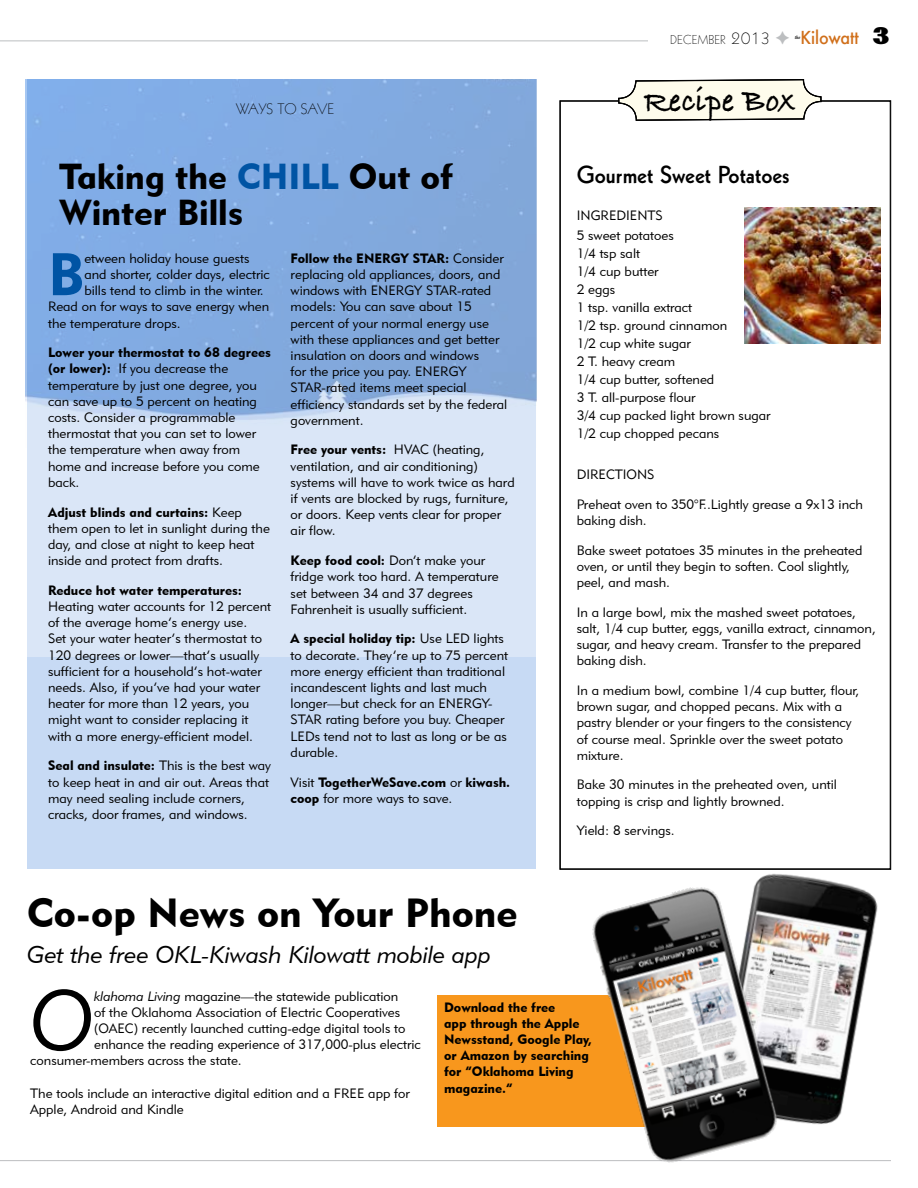
<style>
.page{position:relative;width:918px;height:1188px;background:#fff}
.page>*{position:absolute;margin:0;border:0;box-sizing:border-box;transform-origin:0 0}
.t1{font:82.2px "Geometric 415 BT Lite Italic A";color:#000}
.t2{font:59.25px "Geometric 415 BT Black A";color:#0054a4}
.t3{font:40.5px "Geometric 415 BT Black A";color:#000}
.t4{font:36px/36px "Geometric 415 BT Black A";color:#000}
.t5{font:33px "Bradley Hand ITCTT Bold";color:#000}
.t6{font:24px "Geometric 415 BT Lite Italic A";color:#000}
.t7{font:24px "Geometric 231 BT Bold C";color:#000}
.t8{font:500 17.55px "Futura";color:#d06f1a;scale:.92 1}
.t9{font:14.85px "Geometric 231 BT Light C";color:#000}
.t10{font:13.5px/16.2px "Geometric 415 BT Lite A";color:#000}
.t11{font:13.5px/16.2px "Geometric 415 BT Black A";color:#000}
.t12{font:12.6px "Geometric 231 BT Light C";color:#000}
.t13{font:italic 700 condensed 5.1px "Minion Pro";color:#000;scale:.92 1}
.s1{color:#0054a4}
.s2{font-family:"Geometric 415 BT Lite A"}
.s3{font-family:"Geometric 415 BT Black A"}
.s4{font-size:18px}
.s5{font-family:"Geometric";font-weight:400;font-size:24px;color:#000}
.s6{font-family:"Geometric 415 BT Lite Italic A"}
</style>
<div class="page">
<div style="left:27px;top:80px;width:509px;height:789px;background:#c7daf4"></div>
<div style="left:25px;top:80px;width:512px;height:576px;background:#dae6f7"></div>
<img style="left:25px;top:80px;width:512px;height:367px">
<hr style="left:0;top:40px;width:648px;height:1px;background:#bcbec0">
<hr style="left:0;top:1160px;width:891px;height:1px;background:#bcbec0">
<svg style="left:618px;top:101px;width:273px;height:768px"></svg>
<svg style="left:619px;top:79px;width:202px;height:41px"></svg>
<img style="left:745px;top:207px;width:136px;height:136px">
<div style="left:437px;top:995px;width:246px;height:131px;background:#f8971d"></div>
<img style="left:758px;top:873px;width:120px;height:252px">
<img style="left:585px;top:880px;width:202px;height:283px">
<p class="t9" style="left:236px;top:99px;width:22px">WAYS</p>
<p class="t9" style="left:277px;top:99px;width:58px">TOSAVE</p>
<h3 class="t4" style="left:59px;top:157px;width:395px">Taking the <span class="s1">ch ill</span> Out of<br>Winter Bills</h3>
<h2 class="t2" style="left:48px;top:238px;width:38px">B</h2>
<p class="t10" style="left:84px;top:250px;width:167px">etween holiday house guests</p>
<p class="t11" style="left:291px;top:250px;width:215px">Follow the Energy Star: <span class="s2">Consider</span></p>
<p class="t10" style="left:291px;top:266px;width:218px">replacing old appliances, doors, and windows with ENERGY STAR-rated models: You can save about 15 percent of your normal energy use with these appliances and get better insulation on doors and windows<br>for the price you pay. ENERGY<br>STAR-rated items meet special efficiency standards set by the federal government.</p>
<p class="t11" style="left:291px;top:441px;width:195px">Free your vents: <span class="s2">HVAC (heating,</span></p>
<p class="t10" style="left:291px;top:458px;width:226px">ventilation, and air conditioning) systems will have to work twice as hard if vents are blocked by rugs, furniture, or doors. Keep vents clear for proper air flow.</p>
<p class="t11" style="left:291px;top:552px;width:196px">Keep food cool: <span class="s2">Don’t make your</span></p>
<p class="t10" style="left:291px;top:568px;width:210px">fridge work too hard. A temperature set between 34 and 37 degrees<br>Fahrenheit is usually sufficient.</p>
<p class="t11" style="left:291px;top:630px;width:215px">A special holiday tip: <span class="s2">Use LED lights</span></p>
<p class="t10" style="left:291px;top:647px;width:219px">to decorate. They’re up to 75 percent more energy efficient than traditional incandescent lights and last much longer—but check for an ENERGY-<br>STAR rating before you buy. Cheaper<br>LEDs tend not to last as long or be as durable.</p>
<p class="t11" style="left:291px;top:774px;width:221px"><span class="s2">Visit</span> TogetherWeSave.com <span class="s2">or</span> kiwash.</p>
<p class="t10" style="left:291px;top:790px;width:163px"><span class="s3">coop</span> for more ways to save.</p>
<p class="t10" style="left:84px;top:266px;width:187px">and shorter, colder days, electric</p>
<p class="t10" style="left:84px;top:282px;width:181px">bills tend to climb in the winter.</p>
<p class="t10" style="left:48px;top:298px;width:223px">Read on for ways to save energy when</p>
<p class="t10" style="left:48px;top:315px;width:134px">the temperature drops.</p>
<p class="t11" style="left:48px;top:344px;width:224px">Lower your thermostat to 68 degrees</p>
<p class="t10" style="left:48px;top:360px;width:213px"><span class="s3">(or lower):</span> If you decrease the temperature by just one degree, you can save up to 5 percent on heating costs. Consider a programmable thermostat that you can set to lower the temperature when away from home and increase before you come back.</p>
<p class="t11" style="left:48px;top:504px;width:195px">Adjust blinds and curtains: <span class="s2">Keep</span></p>
<p class="t10" style="left:48px;top:520px;width:223px">them open to let in sunlight during the day, and close at night to keep heat inside and protect from drafts.</p>
<p class="t11" style="left:48px;top:582px;width:195px">Reduce hot water temperatures:</p>
<p class="t10" style="left:48px;top:598px;width:224px">Heating water accounts for 12 percent of the average home’s energy use.<br>Set your water heater’s thermostat to 120 degrees or lower—that’s usually sufficient for a household’s hot-water needs. Also, if you’ve had your water heater for more than 12 years, you might want to consider replacing it with a more energy-efficient model.</p>
<p class="t11" style="left:48px;top:757px;width:224px">Seal and insulate: <span class="s2">This is the best way</span></p>
<p class="t10" style="left:48px;top:774px;width:222px">to keep heat in and air out. Areas that may need sealing include corners, cracks, door frames, and windows.</p>
<p class="t12" style="left:670px;top:32px;width:102px">DECEMBER <span class="s4">2013</span></p>
<p class="t13" style="left:795px;top:34px;width:8px">the</p>
<p class="t8" style="left:800px;top:26px;width:98px">Kilowatt <span class="s5">3</span></p>
<h3 class="t5" style="left:643px;top:77px;width:153px;rotate:-1deg">Recipe Box</h3>
<h3 class="t7" style="left:577px;top:159px;width:214px">Gourmet Sweet Potatoes</h3>
<p class="t10" style="left:577px;top:207px;width:88px">INGREDIENTS</p>
<p class="t10" style="left:577px;top:226px;width:195px;line-height:18px">5 sweet potatoes<br>1/4 tsp salt<br>1/4 cup butter<br>2 eggs<br>1 tsp. vanilla extract<br>1/2 tsp. ground cinnamon<br>1/2 cup white sugar<br>2 T. heavy cream<br>1/4 cup butter, softened<br>3 T. all-purpose flour<br>3/4 cup packed light brown sugar<br>1/2 cup chopped pecans</p>
<p class="t10" style="left:577px;top:466px;width:19px">Directions</p>
<p class="t10" style="left:577px;top:496px;width:288px">Preheat oven to 350°F..Lightly grease a 9x13 inch baking dish.</p>
<p class="t10" style="left:577px;top:542px;width:287px">Bake sweet potatoes 35 minutes in the preheated oven, or until they begin to soften. Cool slightly, peel, and mash.</p>
<p class="t10" style="left:577px;top:604px;width:301px">In a large bowl, mix the mashed sweet potatoes, salt, 1/4 cup butter, eggs, vanilla extract, cinnamon, sugar, and heavy cream. Transfer to the prepared baking dish.</p>
<p class="t10" style="left:577px;top:682px;width:284px">In a medium bowl, combine 1/4 cup butter, flour, brown sugar, and chopped pecans. Mix with a pastry blender or your fingers to the consistency of course meal. Sprinkle over the sweet potato mixture.</p>
<p class="t10" style="left:577px;top:776px;width:262px">Bake 30 minutes in the preheated oven, until topping is crisp and lightly browned.</p>
<p class="t10" style="left:577px;top:822px;width:100px">Yield: 8 servings.</p>
<h3 class="t3" style="left:27px;top:888px;width:492px">Co-op News on Your Phone</h3>
<h3 class="t6" style="left:27px;top:940px;width:465px">Get the free OKL-Kiwash Kilowatt mobile app</h3>
<p class="t11" style="left:444px;top:999px;width:149px">Download the free<br>app through the Apple<br>N ewsstand, Google Play, or Amazon by searching for “Oklahoma Living magazine.”</p>
<h1 class="t1" style="left:30px;top:970px;width:65px">O</h1>
<p class="t10" style="left:94px;top:988px;width:306px"><span class="s6">klahoma Living</span> magazine—the statewide publication</p>
<p class="t10" style="left:94px;top:1004px;width:308px">of the Oklahoma Association of Electric Cooperatives</p>
<p class="t10" style="left:94px;top:1020px;width:313px">(OAEC) recently launched cutting-edge digital tools to</p>
<p class="t10" style="left:94px;top:1036px;width:328px">enhance the reading experience of 317,000-plus electric</p>
<p class="t10" style="left:30px;top:1052px;width:213px">consumer-members across the state.</p>
<p class="t10" style="left:30px;top:1085px;width:381px">The tools include an interactive digital edition and a FREE app for<br>Apple, Android and Kindle</p>
</div>
